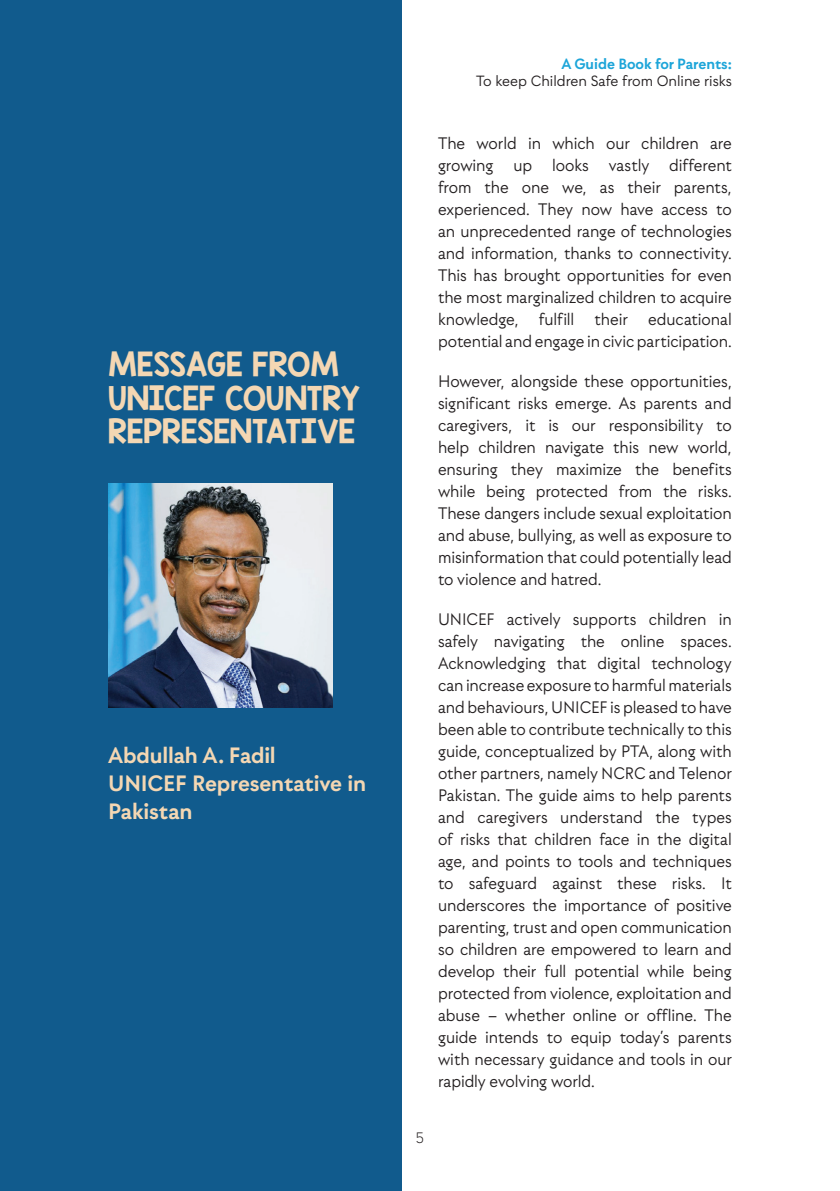
<style>
.page{position:relative;width:840px;height:1191px;background:#fff}
.page>*{position:absolute;margin:0;border:0;box-sizing:border-box;transform-origin:0 0}
.t1{font:28px/33.6px "KG Blank Space Solid";letter-spacing:-.01em;color:#f4d7b3}
.t2{font:700 24px/28px "Utily";letter-spacing:-.005em;color:#f4d7b3}
.t3{font:18px/22px "Utily";letter-spacing:-.005em;color:#231f20;text-align:justify}
.t4{font:300 18px "Utily";color:#231f20}
.t5{font:16px "Utily";color:#231f20}
.t6{font:700 16px "Utily";color:#1da5d9}
</style>
<div class="page">
<div style="left:0;top:0;width:402px;height:1191px;background:#115b8d"></div>
<img style="left:108px;top:483px;width:224px;height:224px">
<h1 class="t1" style="left:108px;top:347px;width:253px">MESSAGE FROM<br>UNICEF COUNTRY<br>REPRESENTATIVE</h1>
<h2 class="t2" style="left:108px;top:741px;width:259px">Abdullah A. Fadil<br>UNICEF Representative in<br>Pakistan</h2>
<p class="t6" style="left:561px;top:54px;width:172px">A Guide Book for Parents:</p>
<p class="t5" style="left:476px;top:71px;width:257px">To keep Children Safe from Online risks</p>
<p class="t3" style="left:438px;top:131px;width:295px">The world in which our children are growing up looks vastly different from the one we, as their parents, experienced. They now have access to an unprecedented range of technologies and information, thanks to connectivity.<br>This has brought opportunities for even the most marginalized children to acquire knowledge, fulfill their educational potential and engage in civic participation.</p>
<p class="t3" style="left:438px;top:369px;width:295px">However, alongside these opportunities, significant risks emerge. As parents and caregivers, it is our responsibility to help children navigate this new world, ensuring they maximize the benefits while being protected from the risks.<br>These dangers include sexual exploitation and abuse, bullying, as well as exposure to misinformation that could potentially lead to violence and hatred.</p>
<p class="t3" style="left:438px;top:607px;width:295px">UNICEF actively supports children in safely navigating the online spaces.<br>Acknowledging that digital technology can increase exposure to harmful materials and behaviours, UNICEF is pleased to have been able to contribute technically to this guide, conceptualized by PTA, along with other partners, namely NCRC and Telenor Pakistan. The guide aims to help parents and caregivers understand the types of risks that children face in the digital age, and points to tools and techniques to safeguard against these risks. It underscores the importance of positive parenting, trust and open communication so children are empowered to learn and develop their full potential while being protected from violence, exploitation and abuse – whether online or offline. The guide intends to equip today’s parents with necessary guidance and tools in our rapidly evolving world.</p>
<p class="t4" style="left:415px;top:1126px;width:10px">5</p>
</div>
